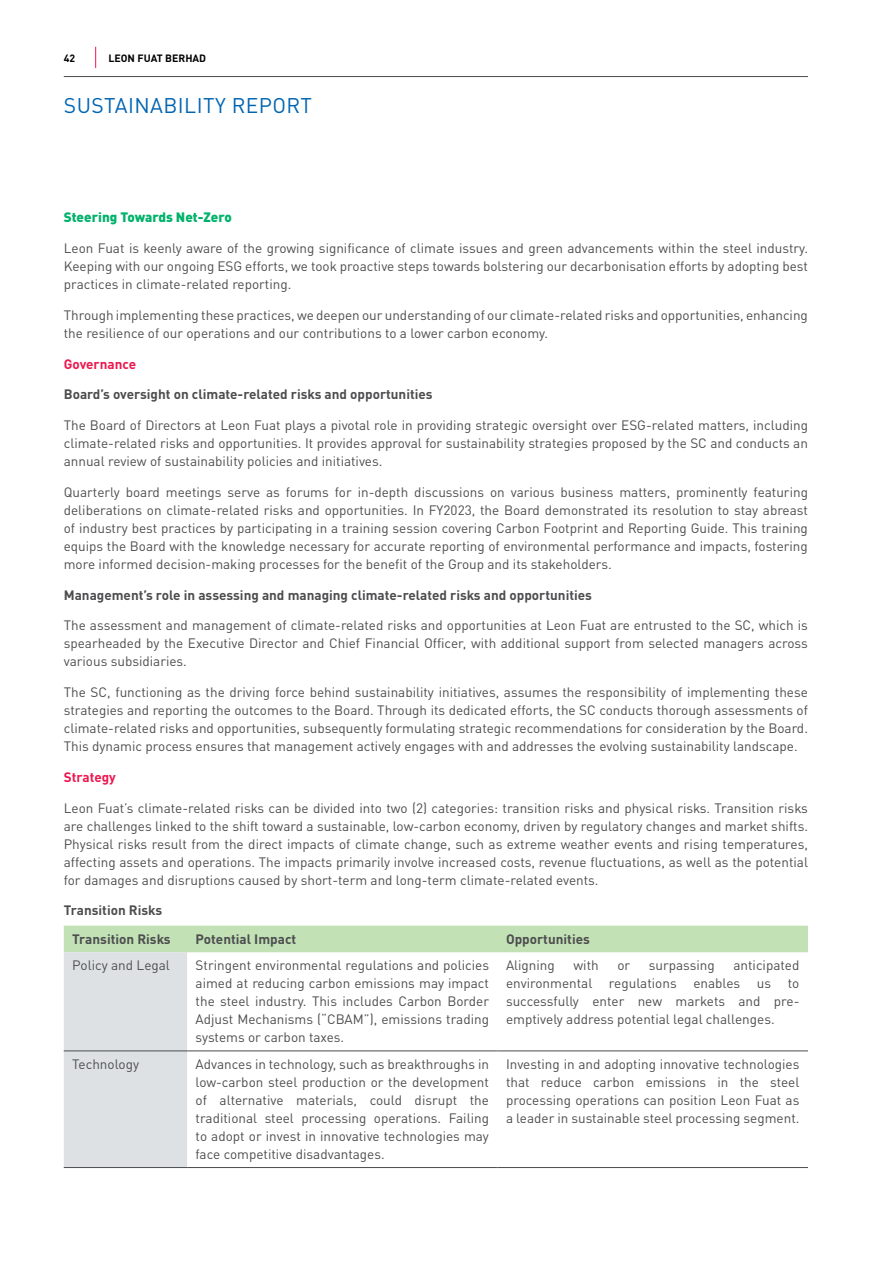
<style>
.page{position:relative;width:893px;height:1263px;background:#fff}
.page>*{position:absolute;margin:0;border:0;box-sizing:border-box;transform-origin:0 0}
.t1{font:21px "DIN Pro";color:#0064b1}
.t2{font:13.5px/18px "DIN Pro";color:#4d4d4f;text-align:justify}
.t3{font:700 13.5px/28.5px "DIN Pro";color:#4d4d4f}
.t4{font:900 13.5px "DIN Pro";color:#00b26b}
.t5{font:700 13.5px "DIN Pro";color:#ed174f}
.t6{font:700 10.5px "DIN";color:#000}
</style>
<div class="page">
<svg style="left:64px;top:926px;width:744px;height:241px"></svg>
<hr style="left:64px;top:1050px;width:123px;height:1px;background:#4d4d4f">
<hr style="left:187px;top:1050px;width:310px;height:1px;background:#4d4d4f">
<hr style="left:497px;top:1050px;width:311px;height:1px;background:#4d4d4f">
<hr style="left:64px;top:1167px;width:123px;height:1px;background:#4d4d4f">
<hr style="left:187px;top:1167px;width:310px;height:1px;background:#4d4d4f">
<hr style="left:497px;top:1167px;width:311px;height:1px;background:#4d4d4f">
<svg style="left:95px;top:47px;width:1px;height:21px"></svg>
<hr style="left:64px;top:76px;width:744px;height:1px;background:#4d4d4f">
<p class="t6" style="left:64px;top:51px;width:13px">42</p>
<p class="t6" style="left:108px;top:51px;width:99px">LEON FUAT BERHAD</p>
<p class="t1" style="left:64px;top:89px;width:26px">Sustainability</p>
<p class="t1" style="left:232px;top:89px;width:41px">REport</p>
<p class="t4" style="left:64px;top:206px;width:170px">Steering Towards Net-Zero</p>
<p class="t2" style="left:64px;top:238px;width:746px">Leon Fuat is keenly aware of the growing significance of climate issues and green advancements within the steel industry.<br>Keeping with our ongoing ESG efforts, we took proactive steps towards bolstering our decarbonisation efforts by adopting best practices in climate-related reporting.</p>
<p class="t2" style="left:64px;top:305px;width:746px">Through implementing these practices, we deepen our understanding of our climate-related risks and opportunities, enhancing the resilience of our operations and our contributions to a lower carbon economy.</p>
<p class="t5" style="left:64px;top:352px;width:74px">Governance</p>
<p class="t3" style="left:64px;top:378px;width:370px">Board’s oversight on climate-related risks and opportunities</p>
<p class="t2" style="left:64px;top:415px;width:746px">The Board of Directors at Leon Fuat plays a pivotal role in providing strategic oversight over ESG-related matters, including climate-related risks and opportunities. It provides approval for sustainability strategies proposed by the SC and conducts an annual review of sustainability policies and initiatives.</p>
<p class="t2" style="left:64px;top:482px;width:746px">Quarterly board meetings serve as forums for in-depth discussions on various business matters, prominently featuring deliberations on climate-related risks and opportunities. In FY2023, the Board demonstrated its resolution to stay abreast of industry best practices by participating in a training session covering Carbon Footprint and Reporting Guide. This training equips the Board with the knowledge necessary for accurate reporting of environmental performance and impacts, fostering more informed decision-making processes for the benefit of the Group and its stakeholders.</p>
<p class="t3" style="left:64px;top:579px;width:530px">Management’s role in assessing and managing climate-related risks and opportunities</p>
<p class="t2" style="left:64px;top:615px;width:746px">The assessment and management of climate-related risks and opportunities at Leon Fuat are entrusted to the SC, which is spearheaded by the Executive Director and Chief Financial Officer, with additional support from selected managers across various subsidiaries.</p>
<p class="t2" style="left:64px;top:682px;width:746px">The SC, functioning as the driving force behind sustainability initiatives, assumes the responsibility of implementing these strategies and reporting the outcomes to the Board. Through its dedicated efforts, the SC conducts thorough assessments of climate-related risks and opportunities, subsequently formulating strategic recommendations for consideration by the Board.<br>This dynamic process ensures that management actively engages with and addresses the evolving sustainability landscape.</p>
<p class="t5" style="left:64px;top:766px;width:54px">Strategy</p>
<p class="t2" style="left:64px;top:797px;width:746px">Leon Fuat’s climate-related risks can be divided into two (2) categories: transition risks and physical risks. Transition risks are challenges linked to the shift toward a sustainable, low-carbon economy, driven by regulatory changes and market shifts.<br>Physical risks result from the direct impacts of climate change, such as extreme weather events and rising temperatures, affecting assets and operations. The impacts primarily involve increased costs, revenue fluctuations, as well as the potential for damages and disruptions caused by short-term and long-term climate-related events.</p>
<p class="t3" style="left:72px;top:894px;width:100px;text-indent:-9px">Transition Risks<br>Transition Risks</p>
<p class="t3" style="left:196px;top:923px;width:102px">Potential Impact</p>
<p class="t3" style="left:506px;top:923px;width:85px">Opportunities</p>
<p class="t2" style="left:72px;top:955px;width:99px">Policy and Legal</p>
<p class="t2" style="left:196px;top:955px;width:295px">Stringent environmental regulations and policies aimed at reducing carbon emissions may impact the steel industry. This includes Carbon Border Adjust Mechanisms (“CBAM”), emissions trading systems or carbon taxes.</p>
<p class="t2" style="left:506px;top:955px;width:50px">Aligning</p>
<p class="t2" style="left:573px;top:955px;width:27px">with</p>
<p class="t2" style="left:617px;top:955px;width:14px">or</p>
<p class="t2" style="left:649px;top:955px;width:68px">surpassing</p>
<p class="t2" style="left:506px;top:955px;width:295px;text-indent:227px">anticipated environmental regulations enables us to successfully enter new markets and pre&shy;emptively address potential legal challenges.</p>
<p class="t2" style="left:72px;top:1054px;width:68px">Technology</p>
<p class="t2" style="left:196px;top:1054px;width:295px">Advances in technology, such as breakthroughs in low-carbon steel production or the development of alternative materials, could disrupt the traditional steel processing operations. Failing to adopt or invest in innovative technologies may face competitive disadvantages.</p>
<p class="t2" style="left:506px;top:1054px;width:295px">Investing in and adopting innovative technologies that reduce carbon emissions in the steel processing operations can position Leon Fuat as a leader in sustainable steel processing segment.</p>
</div>
